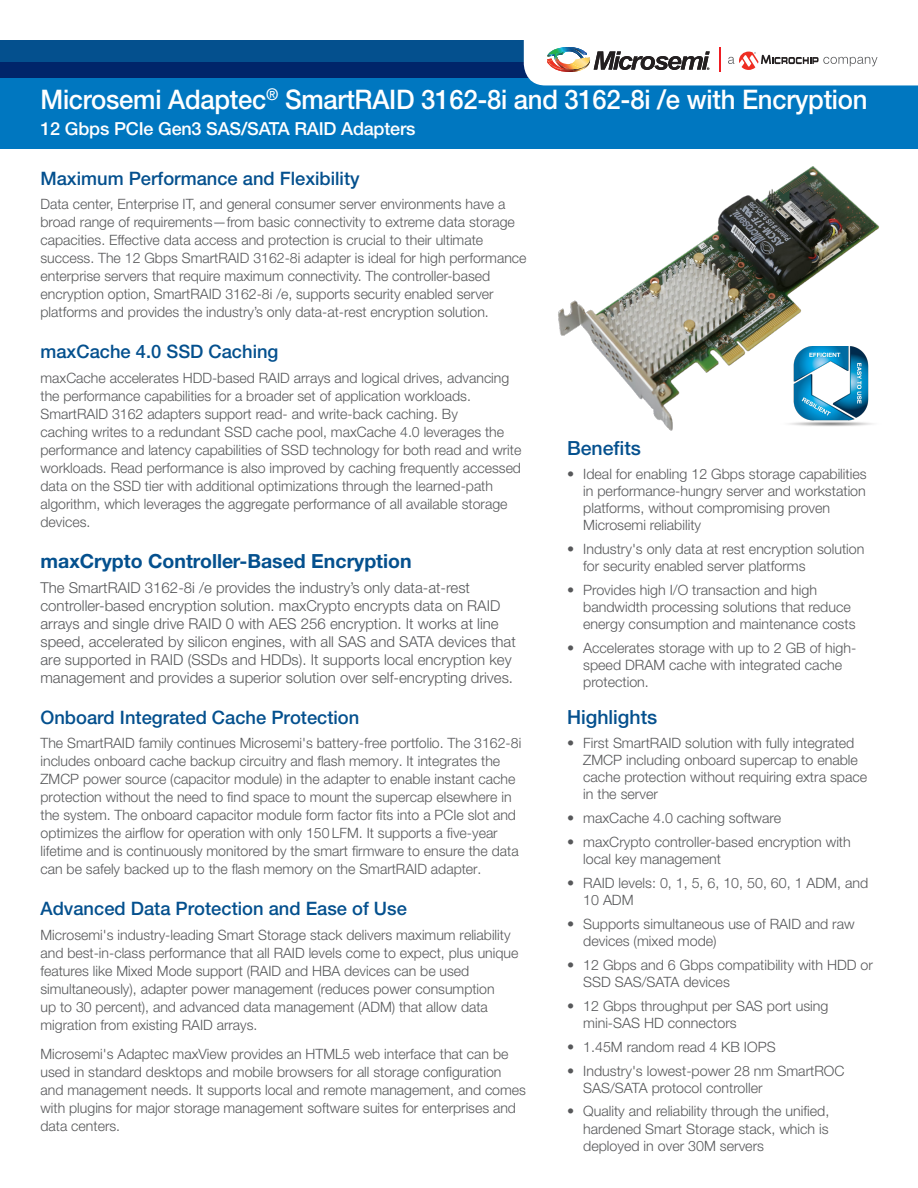
<style>
.page{position:relative;width:918px;height:1188px;background:#fff}
.page>*{position:absolute;margin:0;border:0;box-sizing:border-box;transform-origin:0 0}
.Product{font:500 27px "Helvetica Neue LT Std";letter-spacing:-.01em;color:#fff;scale:.95 1}
.Body{font:700 19.5px "Helvetica Neue LT Std";color:#04508e}
.Head{font:500 19.5px "Helvetica Neue LT Std";color:#04508e}
.Body-2{font:500 18.6px "Helvetica Neue LT Std";color:#04508e}
.t1{font:500 18px "Helvetica Neue LT Std";letter-spacing:-.01em;color:#fff}
.Body-3{font:300 15px/18px "Helvetica Neue LT Std";color:#57585a}
.Body-4{font:300 14.25px/18px "Helvetica Neue LT Std";color:#57585a}
</style>
<div class="page">
<div style="left:0;top:62px;width:918px;height:86px;background:#0077c0"></div>
<svg style="left:0;top:40px;width:524px;height:38px;background:#023d7e"></svg>
<svg style="left:524px;top:47px;width:394px;height:38px"></svg>
<img style="left:558px;top:166px;width:321px;height:265px">
<img style="left:780px;top:346px;width:99px;height:80px">
<p class="Product" style="left:40px;top:84px;width:872px">Microsemi Adaptec<sup>®</sup> SmartRAID 3162-8i and 3162-8i /e with Encryption</p>
<p class="t1" style="left:40px;top:118px;width:377px">12 Gbps PCIe Gen3 SAS/SATA RAID Adapters</p>
<p class="Body-2" style="left:40px;top:167px;width:321px">Maximum Performance and Flexibility</p>
<p class="Body-4" style="left:40px;top:195px;width:488px">Data center, Enterprise IT, and general consumer server environments have a broad range of requirements—from basic connectivity to extreme data storage capacities. Effective data access and protection is crucial to their ultimate success. The 12 Gbps SmartRAID 3162-8i adapter is ideal for high performance enterprise servers that require maximum connectivity. The controller-based encryption option, SmartRAID 3162-8i /e, supports security enabled server platforms and provides the industry’s only data-at-rest encryption solution.</p>
<p class="Body-2" style="left:40px;top:341px;width:240px">maxCache 4.0 SSD Caching</p>
<p class="Body-4" style="left:40px;top:369px;width:482px">maxCache accelerates HDD-based RAID arrays and logical drives, advancing the performance capabilities for a broader set of application workloads.<br>SmartRAID 3162 adapters support read- and write-back caching. By<br>caching writes to a redundant SSD cache pool, maxCache 4.0 leverages the performance and latency capabilities of SSD technology for both read and write workloads. Read performance is also improved by caching frequently accessed data on the SSD tier with additional optimizations through the learned-path algorithm, which leverages the aggregate performance of all available storage devices.</p>
<p class="Body" style="left:40px;top:549px;width:373px">maxCrypto Controller-Based Encryption</p>
<p class="Body-3" style="left:40px;top:578px;width:477px">The SmartRAID 3162-8i /e provides the industry’s only data-at-rest controller-based encryption solution. maxCrypto encrypts data on RAID arrays and single drive RAID 0 with AES 256 encryption. It works at line speed, accelerated by silicon engines, with all SAS and SATA devices that are supported in RAID (SSDs and HDDs). It supports local encryption key management and provides a superior solution over self-encrypting drives.</p>
<p class="Body-2" style="left:40px;top:706px;width:320px">Onboard Integrated Cache Protection</p>
<p class="Body-4" style="left:40px;top:734px;width:482px">The SmartRAID family continues Microsemi's battery-free portfolio. The 3162-8i includes onboard cache backup circuitry and flash memory. It integrates the ZMCP power source (capacitor module) in the adapter to enable instant cache protection without the need to find space to mount the supercap elsewhere in the system. The onboard capacitor module form factor fits into a PCIe slot and optimizes the airflow for operation with only 150 LFM. It supports a five-year lifetime and is continuously monitored by the smart firmware to ensure the data can be safely backed up to the flash memory on the SmartRAID adapter.</p>
<p class="Body-2" style="left:40px;top:898px;width:368px">Advanced Data Protection and Ease of Use</p>
<p class="Body-4" style="left:40px;top:926px;width:479px">Microsemi's industry-leading Smart Storage stack delivers maximum reliability and best-in-class performance that all RAID levels come to expect, plus unique features like Mixed Mode support (RAID and HBA devices can be used simultaneously), adapter power management (reduces power consumption<br>up to 30 percent), and advanced data management (ADM) that allow data migration from existing RAID arrays.</p>
<p class="Body-4" style="left:40px;top:1045px;width:487px">Microsemi's Adaptec maxView provides an HTML5 web interface that can be used in standard desktops and mobile browsers for all storage configuration and management needs. It supports local and remote management, and comes with plugins for major storage management software suites for enterprises and data centers.</p>
<p class="Head" style="left:567px;top:436px;width:76px">Benefits</p>
<p class="Body-4" style="left:583px;top:465px;width:285px;line-height:17.1px;text-indent:-16px">• Ideal for enabling 12 Gbps storage capabilities in performance-hungry server and workstation platforms, without compromising proven Microsemi reliability</p>
<p class="Body-4" style="left:583px;top:540px;width:283px;line-height:17.1px;text-indent:-16px">• Industry's only data at rest encryption solution for security enabled server platforms</p>
<p class="Body-4" style="left:583px;top:581px;width:274px;line-height:17.1px;text-indent:-16px">• Provides high I/O transaction and high bandwidth processing solutions that reduce energy consumption and maintenance costs</p>
<p class="Body-4" style="left:583px;top:639px;width:275px;line-height:17.1px;text-indent:-16px">• Accelerates storage with up to 2 GB of high&shy;speed DRAM cache with integrated cache protection.</p>
<p class="Head" style="left:567px;top:706px;width:92px">Highlights</p>
<p class="Body-4" style="left:583px;top:734px;width:286px;line-height:17.1px;text-indent:-16px">• First SmartRAID solution with fully integrated ZMCP including onboard supercap to enable cache protection without requiring extra space in the server</p>
<p class="Body-4" style="left:567px;top:809px;width:216px">• maxCache 4.0 caching software</p>
<p class="Body-4" style="left:583px;top:833px;width:269px;line-height:17.1px;text-indent:-16px">• maxCrypto controller-based encryption with local key management</p>
<p class="Body-4" style="left:583px;top:874px;width:287px;line-height:17.1px;text-indent:-16px">• RAID levels: 0, 1, 5, 6, 10, 50, 60, 1 ADM, and<br>10 ADM</p>
<p class="Body-4" style="left:583px;top:915px;width:273px;line-height:17.1px;text-indent:-16px">• Supports simultaneous use of RAID and raw devices (mixed mode)</p>
<p class="Body-4" style="left:583px;top:956px;width:291px;line-height:17.1px;text-indent:-16px">• 12 Gbps and 6 Gbps compatibility with HDD or<br>SSD SAS/SATA devices</p>
<p class="Body-4" style="left:583px;top:997px;width:247px;line-height:17.1px;text-indent:-16px">• 12 Gbps throughput per SAS port using mini‑SAS HD connectors</p>
<p class="Body-4" style="left:567px;top:1037px;width:210px">• 1.45M random read 4 KB IOPS</p>
<p class="Body-4" style="left:583px;top:1062px;width:263px;line-height:17.1px;text-indent:-16px">• Industry's lowest-power 28 nm SmartROC<br>SAS/SATA protocol controller</p>
<p class="Body-4" style="left:583px;top:1103px;width:248px;line-height:17.1px;text-align:justify;text-indent:-16px">• Quality and reliability through the unified, hardened Smart Storage stack, which is deployed in over 30M servers</p>
</div>
